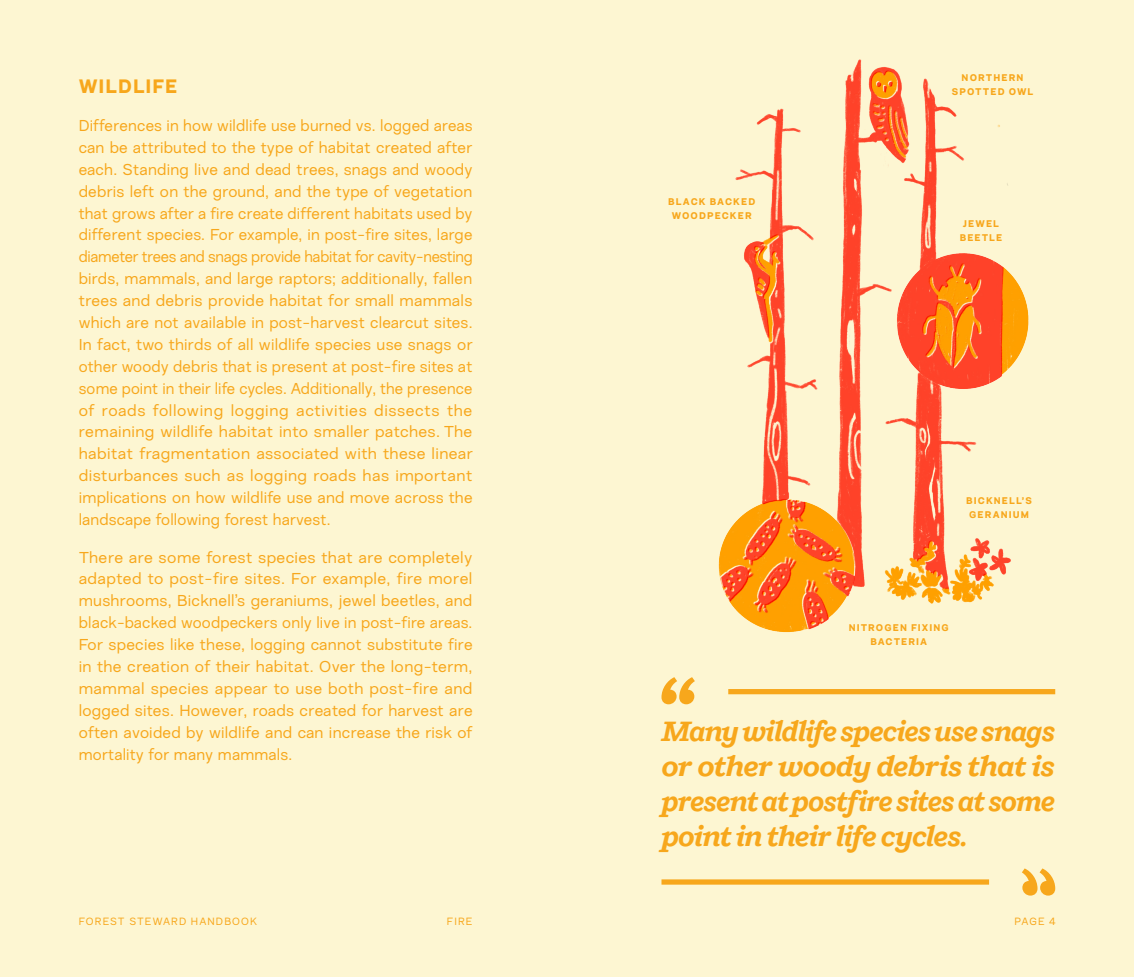
<style>
.page{position:relative;width:1134px;height:977px;background:#fff}
.page>*{position:absolute;margin:0;border:0;box-sizing:border-box;transform-origin:0 0}
.Pull_Quote{font:italic 700 28px/35px "Shift";letter-spacing:-.04em;color:#f7a71c;text-align:justify}
.Subtitle{font:800 19.25px "Nurom";letter-spacing:.045em;color:#f7a71c}
.Body{font:15.75px/21.9px "Nurom";letter-spacing:.01em;color:#f7a71c;text-align:justify}
.Body-2{font:15.75px/21.9px "Nurom";letter-spacing:.01em;color:#f7a71c;text-align:justify;scale:1.04 1}
.t1{font:10.5px "Nurom";letter-spacing:.105em;color:#f7a71c}
.Illustration_Labels{font:800 9.62px/14px "Nurom";letter-spacing:.115em;color:#f7a71c;text-align:center}
</style>
<div class="page">
<div style="left:0;top:0;width:567px;height:976px;background:#fdf6d2"></div>
<div style="left:567px;top:0;width:567px;height:976px;background:#fdf6d2"></div>
<img style="left:718px;top:59px;width:311px;height:574px">
<svg style="left:661px;top:677px;width:34px;height:27px"></svg>
<div style="left:728px;top:689px;width:327px;height:5px;background:#f7a71c"></div>
<svg style="left:1022px;top:868px;width:33px;height:27px"></svg>
<div style="left:662px;top:879px;width:327px;height:5px;background:#f7a71c"></div>
<p class="Subtitle" style="left:79px;top:74px;width:100px">WILDLIFE</p>
<p class="Body" style="left:79px;top:114px;width:396px">Differences in how wildlife use burned vs. logged areas can be attributed to the type of habitat created after each. Standing live and dead trees, snags and woody debris left on the ground, and the type of vegetation that grows after a fire create different habitats used by different species. For example, in post-fire sites, large diameter trees and snags provide habitat for cavity-nesting birds, mammals, and large raptors; additionally, fallen trees and debris provide habitat for small mammals which are not available in post-harvest clearcut sites.<br>In fact, two thirds of all wildlife species use snags or other woody debris that is present at post-fire sites at some point in their life cycles. Additionally, the presence of roads following logging activities dissects the remaining wildlife habitat into smaller patches. The habitat fragmentation associated with these linear disturbances such as logging roads has important implications on how wildlife use and move across the landscape following forest harvest.</p>
<p class="Body-2" style="left:79px;top:546px;width:380px">There are some forest species that are completely adapted to post-fire sites. For example, fire morel mushrooms, Bicknell’s geraniums, jewel beetles, and black-backed woodpeckers only live in post-fire areas.<br>For species like these, logging cannot substitute fire in the creation of their habitat. Over the long-term, mammal species appear to use both post-fire and logged sites. However, roads created for harvest are often avoided by wildlife and can increase the risk of mortality for many mammals.</p>
<p class="Illustration_Labels" style="left:668px;top:194px;width:89px">BLACK BACKED<br>WOODPECKER</p>
<p class="Illustration_Labels" style="left:952px;top:71px;width:83px">NORTHERN<br>SPOTTED OWL</p>
<p class="Illustration_Labels" style="left:960px;top:217px;width:44px">JEWEL<br>BEETLE</p>
<p class="Illustration_Labels" style="left:966px;top:493px;width:68px">BICKNELL’S<br>GERANIUM</p>
<p class="Illustration_Labels" style="left:849px;top:620px;width:101px">NITROGEN FIXING<br>BACTERIA</p>
<p class="Pull_Quote" style="left:662px;top:714px;width:395px">Many wildlife species use snags or other woody debris that is present at postfire sites at some point in their life cycles.</p>
<p class="t1" style="left:79px;top:915px;width:180px">FOREST STEWARD HANDBOOK</p>
<p class="t1" style="left:447px;top:915px;width:27px">FIRE</p>
<p class="t1" style="left:1014px;top:915px;width:43px">PAGE 4</p>
</div>
